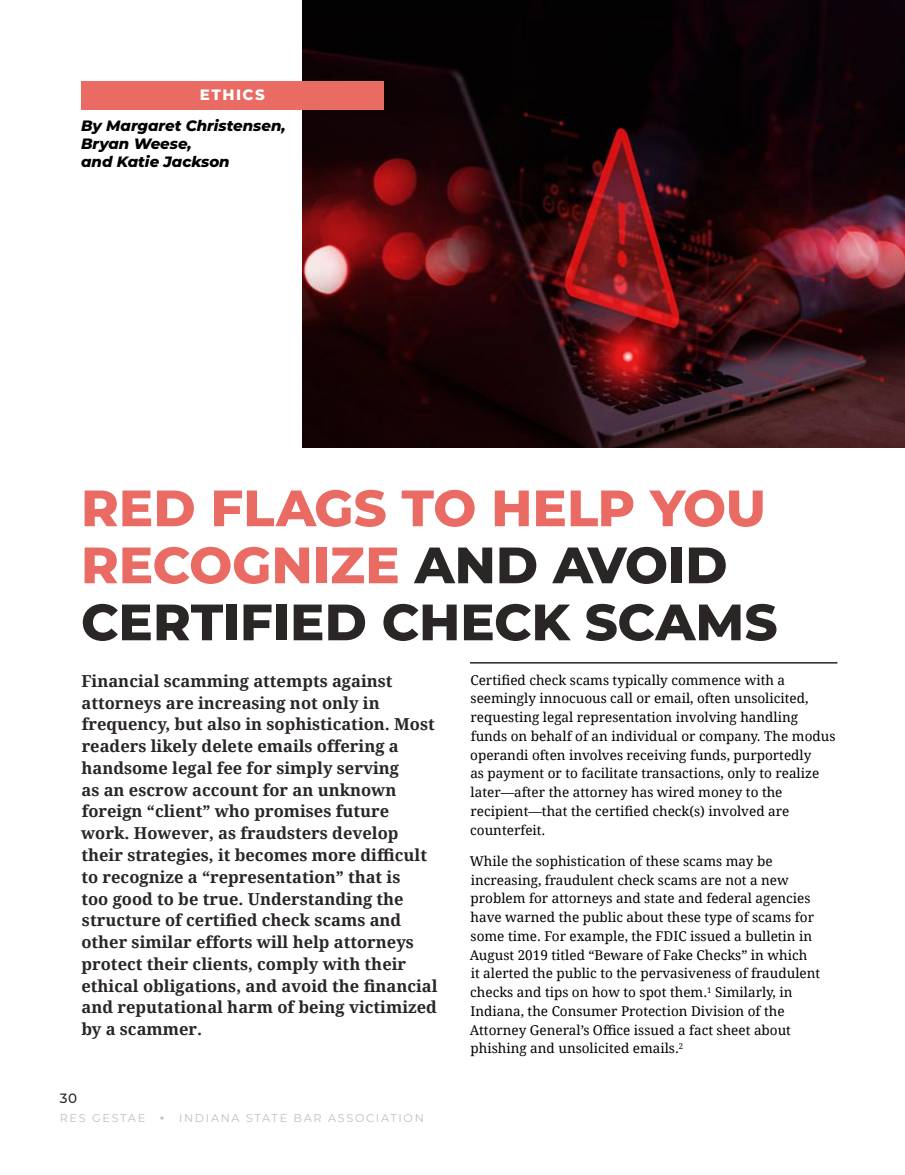
<style>
.page{position:relative;width:905px;height:1175px;background:#fff}
.page>*{position:absolute;margin:0;border:0;box-sizing:border-box;transform-origin:0 0}
.t1{font:800 51px/57px "Montserrat";color:#292625}
.t2{font:700 16.5px/21.8px "Droid Serif";color:#292625}
.t3{font:italic 800 15px/18px "Montserrat";color:#000}
.t4{font:800 15px "Montserrat";letter-spacing:.1em;color:#fff}
.t5{font:13.5px/18.8px "Droid Serif";color:#000}
.t6{font:500 13.5px "Montserrat";color:#292625}
.t7{font:11.25px "Montserrat";letter-spacing:.15em;color:#bfbfc0}
.s1{color:#ea6a64}
.s2{font-weight:800}
</style>
<div class="page">
<img style="left:303px;top:0;width:601px;height:448px">
<div style="left:81px;top:81px;width:302px;height:29px;background:#ea6a64"></div>
<hr style="left:470px;top:662px;width:367px;height:1px;background:#292625">
<p class="t4" style="left:200px;top:84px;width:66px">ETHICS</p>
<p class="t3" style="left:81px;top:116px;width:206px">By Margaret Christensen,<br>Bryan Weese,<br>and Katie Jackson</p>
<h1 class="t1" style="left:81px;top:477px;width:698px"><span class="s1">RED FLAGS TO HELP YOU<br>RECOGNIZE</span> AND AVOID<br>CERTIFIED CHECK SCAMS</h1>
<p class="t2" style="left:81px;top:669px;width:358px">Financial scamming attempts against attorneys are increasing not only in frequency, but also in sophistication. Most readers likely delete emails offering a handsome legal fee for simply serving<br>as an escrow account for an unknown foreign “client” who promises future work. However, as fraudsters develop their strategies, it becomes more difficult to recognize a “representation” that is<br>too good to be true. Understanding the structure of certified check scams and other similar efforts will help attorneys protect their clients, comply with their ethical obligations, and avoid the financial and reputational harm of being victimized by a scammer.</p>
<p class="t5" style="left:470px;top:670px;width:366px">Certified check scams typically commence with a seemingly innocuous call or email, often unsolicited, requesting legal representation involving handling funds on behalf of an individual or company. The modus operandi often involves receiving funds, purportedly<br>as payment or to facilitate transactions, only to realize later—after the attorney has wired money to the recipient—that the certified check(s) involved are counterfeit.</p>
<p class="t5" style="left:469px;top:851px;width:352px">While the sophistication of these scams may be increasing, fraudulent check scams are not a new problem for attorneys and state and federal agencies have warned the public about these type of scams for some time. For example, the FDIC issued a bulletin in August 2019 titled “Beware of Fake Checks” in which<br>it alerted the public to the pervasiveness of fraudulent checks and tips on how to spot them.<sup>1</sup> Similarly, in Indiana, the Consumer Protection Division of the Attorney General’s Office issued a fact sheet about phishing and unsolicited emails.<sup>2</sup></p>
<p class="t6" style="left:60px;top:1089px;width:19px">30</p>
<p class="t7" style="left:60px;top:1110px;width:87px">RES GESTAE</p>
<p class="t7" style="left:160px;top:1110px;width:265px"><span class="s2">•</span> INDIANA STATE BAR ASSOCIATION</p>
</div>
